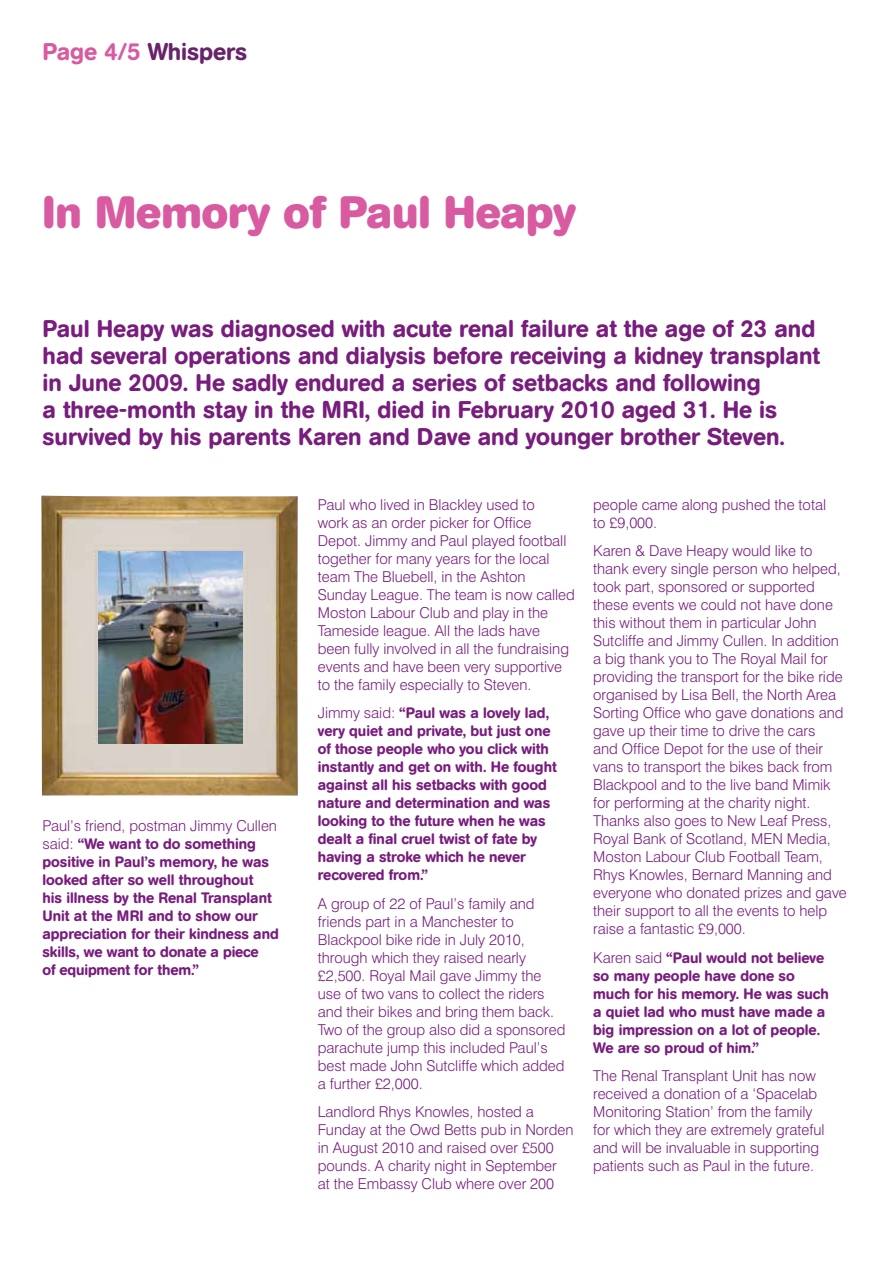
<style>
.page{position:relative;width:893px;height:1263px;background:#fff}
.page>*{position:absolute;margin:0;border:0;box-sizing:border-box;transform-origin:0 0}
.t1{font:700 45px "AG Book Rounded";color:#d85ba1}
.t2{font:500 24px/27px "AG Book Rounded";color:#781d7d}
.t3{font:500 24px "AG Book Rounded";color:#68236a}
.t4{font:300 15px/18px "Swiss 721 BT";color:#781d7d}
.t5{font:500 15px/18px "AG Book Rounded";color:#781d7d}
.s1{color:#d85ba1}
.s2{font-family:"Swiss 721 BT";font-weight:300}
</style>
<div class="page">
<img style="left:41px;top:495px;width:257px;height:301px">
<img style="left:98px;top:552px;width:144px;height:192px">
<h2 class="t3" style="left:43px;top:43px;width:206px"><span class="s1">Page 4/5</span> Whispers</h2>
<h1 class="t1" style="left:43px;top:194px;width:535px">In Memory of Paul Heapy</h1>
<p class="t2" style="left:43px;top:317px;width:779px">Paul Heapy was diagnosed with acute renal failure at the age of 23 and had several operations and dialysis before receiving a kidney transplant in June 2009. He sadly endured a series of setbacks and following<br>a three-month stay in the MRI, died in February 2010 aged 31. He is survived by his parents Karen and Dave and younger brother Steven.</p>
<p class="t4" style="left:43px;top:818px;width:236px">Paul’s friend, postman Jimmy Cullen</p>
<p class="t5" style="left:43px;top:836px;width:238px"><span class="s2">said:</span> “We want to do something positive in Paul’s memory, he was looked after so well throughout<br>his illness by the Renal Transplant<br>Unit at the MRI and to show our appreciation for their kindness and skills, we want to donate a piece<br>of equipment for them.”</p>
<p class="t4" style="left:318px;top:497px;width:258px">Paul who lived in Blackley used to<br>work as an order picker for Office Depot. Jimmy and Paul played football together for many years for the local team The Bluebell, in the Ashton Sunday League. The team is now called Moston Labour Club and play in the Tameside league. All the lads have been fully involved in all the fundraising events and have been very supportive to the family especially to Steven.</p>
<p class="t5" style="left:318px;top:705px;width:240px"><span class="s2">Jimmy said:</span> “Paul was a lovely lad, very quiet and private, but just one of those people who you click with instantly and get on with. He fought against all his setbacks with good nature and determination and was looking to the future when he was dealt a final cruel twist of fate by having a stroke which he never recovered from.”</p>
<p class="t4" style="left:318px;top:896px;width:249px">A group of 22 of Paul’s family and friends part in a Manchester to<br>Blackpool bike ride in July 2010, through which they raised nearly £2,500. Royal Mail gave Jimmy the use of two vans to collect the riders and their bikes and bring them back.<br>Two of the group also did a sponsored parachute jump this included Paul’s best made John Sutcliffe which added a further £2,000.</p>
<p class="t4" style="left:318px;top:1104px;width:257px">Landlord Rhys Knowles, hosted a Funday at the Owd Betts pub in Norden in August 2010 and raised over £500 pounds. A charity night in September<br>at the Embassy Club where over 200</p>
<p class="t4" style="left:593px;top:497px;width:234px">people came along pushed the total to £9,000.</p>
<p class="t4" style="left:593px;top:543px;width:255px">Karen &amp; Dave Heapy would like to thank every single person who helped, took part, sponsored or supported these events we could not have done this without them in particular John Sutcliffe and Jimmy Cullen. In addition a big thank you to The Royal Mail for providing the transport for the bike ride organised by Lisa Bell, the North Area Sorting Office who gave donations and gave up their time to drive the cars<br>and Office Depot for the use of their vans to transport the bikes back from Blackpool and to the live band Mimik for performing at the charity night.<br>Thanks also goes to New Leaf Press, Royal Bank of Scotland, MEN Media, Moston Labour Club Football Team, Rhys Knowles, Bernard Manning and everyone who donated prizes and gave their support to all the events to help raise a fantastic £9,000.</p>
<p class="t5" style="left:593px;top:949px;width:237px"><span class="s2">Karen said</span> “Paul would not believe so many people have done so much for his memory. He was such a quiet lad who must have made a big impression on a lot of people.<br>We are so proud of him.”</p>
<p class="t4" style="left:593px;top:1068px;width:233px">The Renal Transplant Unit has now received a donation of a ‘Spacelab Monitoring Station’ from the family for which they are extremely grateful and will be invaluable in supporting patients such as Paul in the future.</p>
</div>
